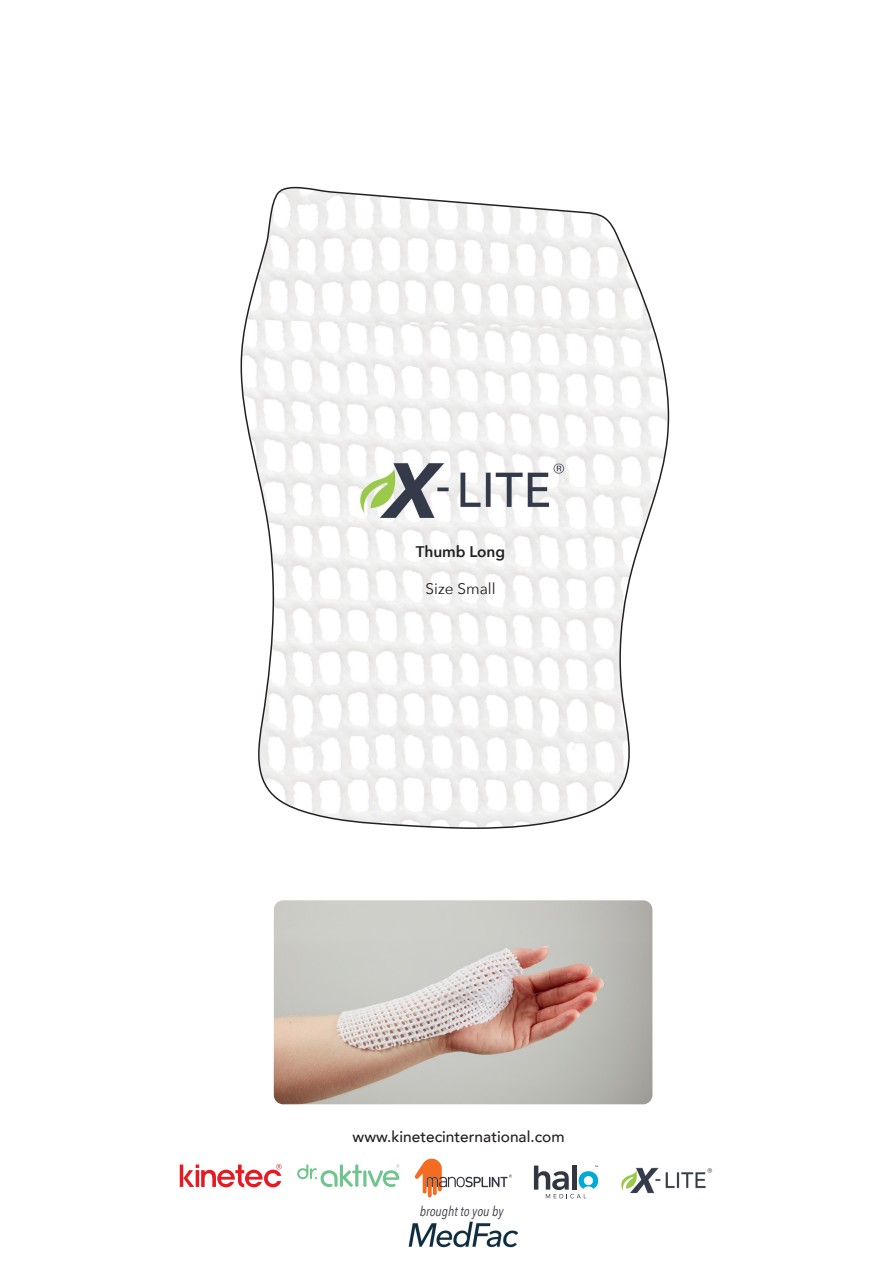
<style>
.page{position:relative;width:893px;height:1263px;background:#fff}
.page>*{position:absolute;margin:0;border:0;box-sizing:border-box;transform-origin:0 0}
.t1{font:500 15.45px "Avenir";color:#231f20}
.t2{font:600 15.45px "Avenir Next";color:#201d1e}
.t3{font:15.45px "Avenir Next";color:#201d1e}
.t4{font:italic 13.65px "Avenir Next Condensed";color:#393d47}
</style>
<div class="page">
<svg style="left:180px;top:1164px;width:102px;height:23px"></svg>
<hr style="left:363px;top:1170px;width:3px;height:17px;background:#70c48e;border-radius:2px">
<svg style="left:297px;top:1164px;width:65px;height:23px"></svg>
<svg style="left:368px;top:1164px;width:31px;height:23px"></svg>
<svg style="left:428px;top:1178px;width:4px;height:19px"></svg>
<svg style="left:415px;top:1159px;width:97px;height:34px"></svg>
<svg style="left:534px;top:1165px;width:64px;height:33px"></svg>
<img style="left:621px;top:1167px;width:92px;height:27px">
<img style="left:408px;top:1221px;width:111px;height:27px">
<img style="left:274px;top:900px;width:378px;height:204px">
<svg style="left:241px;top:187px;width:428px;height:642px"></svg>
<img style="left:349px;top:452px;width:235px;height:74px">
<p class="t2" style="left:416px;top:538px;width:91px">Thumb Long</p>
<p class="t3" style="left:425px;top:575px;width:72px">Size Small</p>
<p class="t1" style="left:353px;top:1124px;width:213px">www.kinetecinternational.com</p>
<p class="t4" style="left:420px;top:1203px;width:85px">brought to you by</p>
</div>
